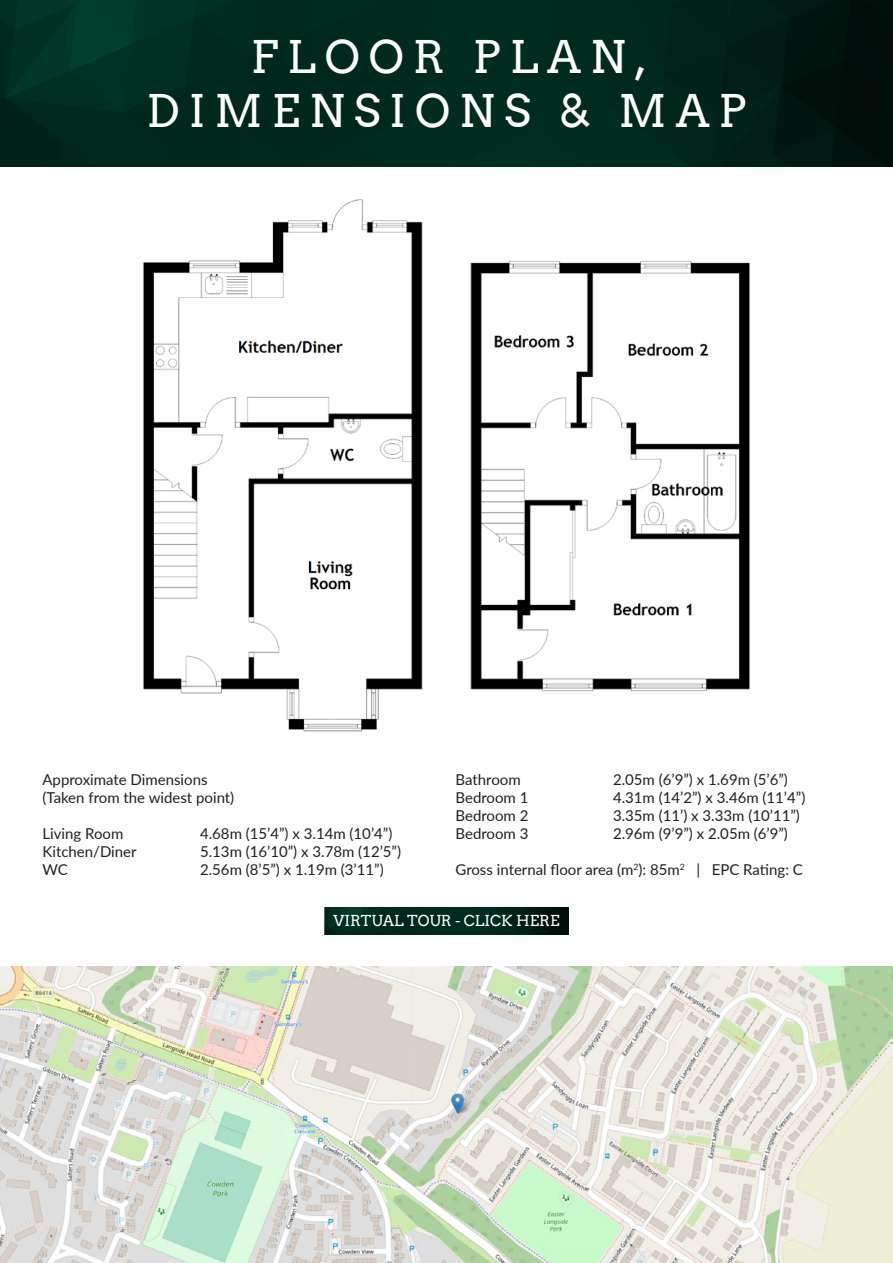
<style>
.page{position:relative;width:893px;height:1263px;background:#fff}
.page>*{position:absolute;margin:0;border:0;box-sizing:border-box;transform-origin:0 0}
.t1{font:45px/54px "Arvo";letter-spacing:.2em;color:#fff;text-align:center}
.t2{font:15.15px "Arvo";color:#fff}
.t3{font:15px/18px "Lato";color:#231f20}
</style>
<div class="page">
<img style="left:0;top:0;width:893px;height:166px">
<img style="left:0;top:967px;width:893px;height:296px">
<img style="left:470px;top:261px;width:280px;height:430px">
<img style="left:143px;top:199px;width:280px;height:533px">
<img style="left:325px;top:908px;width:243px;height:27px">
<h1 class="t1" style="left:147px;top:30px;width:601px">FLOOR PLAN,<br>DIMENSIONS &amp; MAP</h1>
<p class="t3" style="left:455px;top:770px;width:67px">Bathroom</p>
<p class="t3" style="left:613px;top:770px;width:176px">2.05m (6’9”) x 1.69m (5’6”)</p>
<p class="t3" style="left:455px;top:788px;width:74px">Bedroom 1</p>
<p class="t3" style="left:613px;top:788px;width:194px">4.31m (14’2”) x 3.46m (11’4”)</p>
<p class="t3" style="left:455px;top:806px;width:74px">Bedroom 2</p>
<p class="t3" style="left:613px;top:806px;width:188px">3.35m (11’) x 3.33m (10’11”)</p>
<p class="t3" style="left:455px;top:824px;width:74px">Bedroom 3</p>
<p class="t3" style="left:613px;top:824px;width:176px">2.96m (9’9”) x 2.05m (6’9”)</p>
<p class="t3" style="left:455px;top:860px;width:349px">Gross internal floor area (m<sup>2</sup>): 85m<sup>2</sup> | EPC Rating: C</p>
<p class="t2" style="left:333px;top:912px;width:228px">VIRTUAL TOUR - CLICK HERE</p>
<p class="t3" style="left:43px;top:770px;width:193px">Approximate Dimensions (Taken from the widest point)</p>
<p class="t3" style="left:43px;top:824px;width:82px">Living Room</p>
<p class="t3" style="left:200px;top:824px;width:194px">4.68m (15’4”) x 3.14m (10’4”)</p>
<p class="t3" style="left:43px;top:842px;width:96px">Kitchen/Diner</p>
<p class="t3" style="left:200px;top:842px;width:203px">5.13m (16’10”) x 3.78m (12’5”)</p>
<p class="t3" style="left:43px;top:860px;width:27px">WC</p>
<p class="t3" style="left:200px;top:860px;width:185px">2.56m (8’5”) x 1.19m (3’11”)</p>
</div>
